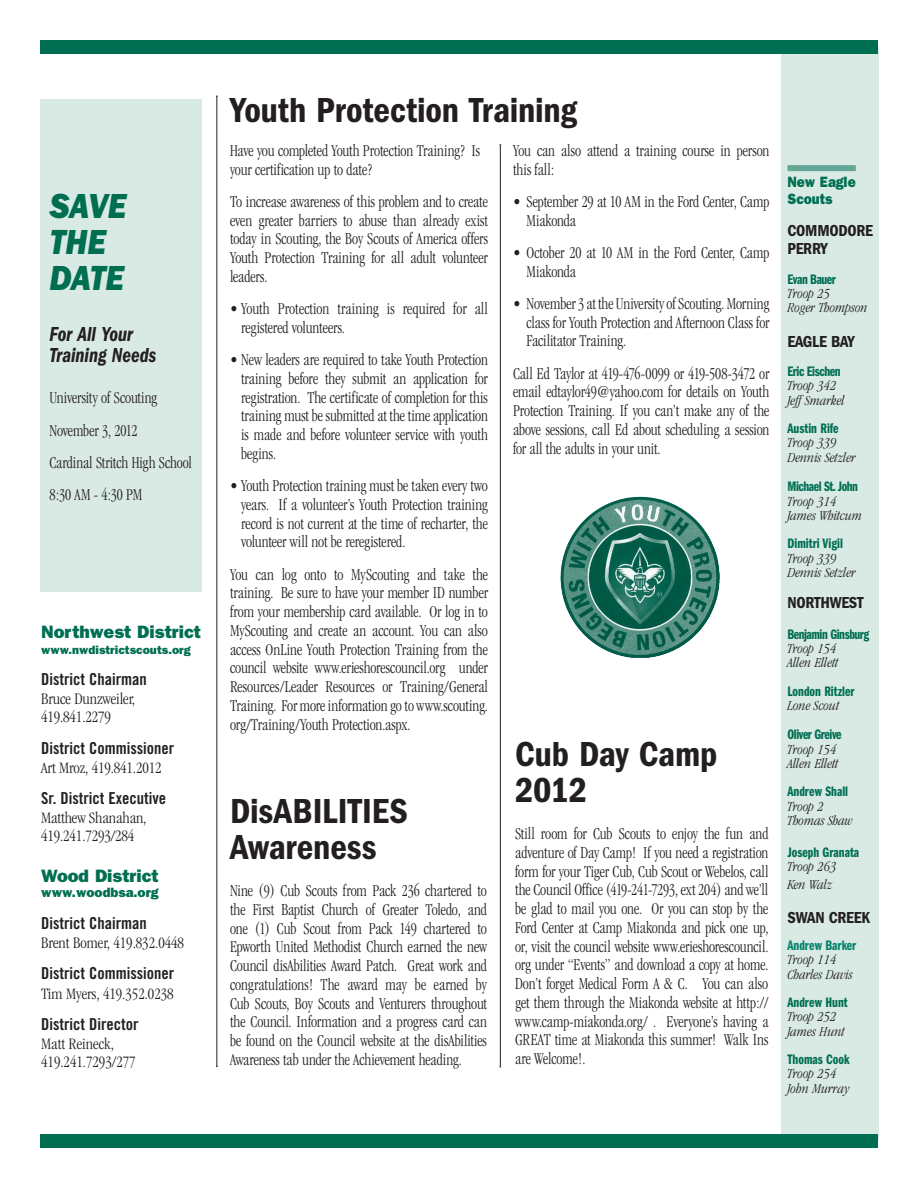
<style>
.page{position:relative;width:918px;height:1188px;background:#fff}
.page>*{position:absolute;margin:0;border:0;box-sizing:border-box;transform-origin:0 0}
.t1{font:600 condensed 36px/36px "Franklin Gothic";letter-spacing:-.005em;color:#231f20}
.t2{font:italic 800 36px/36px "Franklin Gothic";letter-spacing:-.01em;color:#006e51;scale:.9 1}
.t3{font:italic 600 condensed 21px/21px "Franklin Gothic";color:#231f20;scale:.9 1}
.t4{font:800 18px "Franklin Gothic";color:#006e51}
.t5{font:300 condensed 17.25px/18.8px "Garamond";color:#231f20;text-align:justify;scale:.9 1}
.t6{font:300 condensed 16.5px/18px "Garamond";letter-spacing:-.005em;color:#231f20}
.t7{font:16.5px "Trade Gothic Bold Cond Twenty";color:#231f20}
.t8{font:600 condensed 16.5px/18px "Franklin Gothic";letter-spacing:-.015em;color:#231f20}
.t9{font:800 15px/16.5px "Franklin Gothic";color:#006e51;scale:.9 1}
.t10{font:italic 300 condensed 14.25px/14.2px "Garamond";color:#231f20}
.t11{font:14.25px "Franklin Gothic Demi Cmpr";color:#006e51}
.t12{font:14.25px "Franklin Gothic Demi Cmpr";letter-spacing:-.03em;color:#006e51}
.t13{font:14.25px "Franklin Gothic Demi Cmpr";color:#048269}
.t14{font:800 13.5px "Franklin Gothic";color:#006e51}
.t15{font:800 12px "Franklin Gothic";color:#006e51}
</style>
<div class="page">
<div style="left:40px;top:40px;width:838px;height:14px;background:#006e51"></div>
<div style="left:782px;top:46px;width:97px;height:1094px;background:#d9eae5"></div>
<div style="left:788px;top:165px;width:68px;height:6px;background:#64a796"></div>
<div style="left:41px;top:41px;width:837px;height:13px;background:#006e51"></div>
<div style="left:41px;top:1134px;width:837px;height:14px;background:#006e51"></div>
<hr style="left:217px;top:96px;width:1px;height:970px;background:#231f20">
<hr style="left:500px;top:145px;width:1px;height:922px;background:#231f20">
<img style="left:561px;top:497px;width:159px;height:161px">
<div style="left:40px;top:99px;width:162px;height:493px;background:#d9eae5"></div>
<h1 class="t2" style="left:50px;top:188px;width:87px">SAVE<br>THE<br>DATE</h1>
<p class="t3" style="left:50px;top:324px;width:120px">For All Your<br>Training Needs</p>
<p class="t5" style="left:50px;top:382px;width:160px;line-height:32.2px;text-align:left">University of Scouting<br>November 3, 2012<br>Cardinal Stritch High School<br>8:30 AM - 4:30 PM</p>
<p class="t4" style="left:41px;top:621px;width:161px">Northwest District</p>
<p class="t15" style="left:41px;top:642px;width:151px">www.nwdistrictscouts.org</p>
<p class="t7" style="left:41px;top:669px;width:107px">District Chairman</p>
<p class="t6" style="left:41px;top:690px;width:95px">Bruce Dunzweiler,<br>419.841.2279</p>
<p class="t7" style="left:41px;top:738px;width:135px">District Commissioner</p>
<p class="t6" style="left:41px;top:759px;width:122px">Art Mroz, 419.841.2012</p>
<p class="t7" style="left:41px;top:788px;width:127px">Sr. District Executive</p>
<p class="t6" style="left:41px;top:809px;width:107px">Matthew Shanahan,<br>419.241.7293/284</p>
<p class="t4" style="left:41px;top:865px;width:119px">Wood District</p>
<p class="t14" style="left:41px;top:885px;width:119px">www.woodbsa.org</p>
<p class="t7" style="left:41px;top:913px;width:107px">District Chairman</p>
<p class="t6" style="left:41px;top:934px;width:144px">Brent Bomer, 419.832.0448</p>
<p class="t7" style="left:41px;top:964px;width:135px">District Commissioner</p>
<p class="t6" style="left:41px;top:984px;width:134px">Tim Myers, 419.352.0238</p>
<p class="t7" style="left:41px;top:1014px;width:99px">District Director</p>
<p class="t6" style="left:41px;top:1035px;width:96px">Matt Reineck,<br>419.241.7293/277</p>
<h1 class="t1" style="left:230px;top:92px;width:348px">Youth Protection Training</h1>
<p class="t5" style="left:230px;top:141px;width:279px">Have you completed Youth Protection Training? Is your certification up to date?</p>
<p class="t5" style="left:230px;top:192px;width:288px">To increase awareness of this problem and to create even greater barriers to abuse than already exist today in Scouting, the Boy Scouts of America offers Youth Protection Training for all adult volunteer leaders.</p>
<p class="t5" style="left:241px;top:299px;width:276px;text-indent:-11px">• Youth Protection training is required for all registered volunteers.</p>
<p class="t5" style="left:241px;top:350px;width:276px;text-indent:-11px">• New leaders are required to take Youth Protection training before they submit an application for registration. The certificate of completion for this training must be submitted at the time application is made and before volunteer service with youth begins.</p>
<p class="t5" style="left:241px;top:476px;width:276px;text-indent:-11px">• Youth Protection training must be taken every two years. If a volunteer’s Youth Protection training record is not current at the time of recharter, the volunteer will not be reregistered.</p>
<p class="t5" style="left:230px;top:565px;width:288px">You can log onto to MyScouting and take the training. Be sure to have your member ID number from your membership card available. Or log in to MyScouting and create an account. You can also access OnLine Youth Protection Training from the council website www.erieshorescouncil.org under Resources/Leader Resources or Training/General Training. For more information go to www.scouting. org/Training/Youth Protection.aspx.</p>
<h1 class="t1" style="left:230px;top:793px;width:179px">DisABILITIES<br>Awareness</h1>
<p class="t5" style="left:230px;top:881px;width:287px">Nine (9) Cub Scouts from Pack 236 chartered to the First Baptist Church of Greater Toledo, and one (1) Cub Scout from Pack 149 chartered to Epworth United Methodist Church earned the new Council disAbilities Award Patch. Great work and congratulations! The award may be earned by Cub Scouts, Boy Scouts and Venturers throughout the Council. Information and a progress card can be found on the Council website at the disAbilities Awareness tab under the Achievement heading.</p>
<p class="t5" style="left:513px;top:141px;width:286px">You can also attend a training course in person this fall:</p>
<p class="t5" style="left:527px;top:192px;width:271px;text-indent:-14px">• September 29 at 10 AM in the Ford Center, Camp<br>Miakonda</p>
<p class="t5" style="left:527px;top:243px;width:271px;text-indent:-14px">• October 20 at 10 AM in the Ford Center, Camp<br>Miakonda</p>
<p class="t5" style="left:527px;top:294px;width:271px;text-indent:-14px">• November 3 at the University of Scouting. Morning class for Youth Protection and Afternoon Class for Facilitator Training.</p>
<p class="t5" style="left:513px;top:364px;width:286px">Call Ed Taylor at 419-476-0099 or 419-508-3472 or email edtaylor49@yahoo.com for details on Youth Protection Training. If you can’t make any of the above sessions, call Ed about scheduling a session for all the adults in your unit.</p>
<h1 class="t1" style="left:515px;top:736px;width:204px">Cub Day Camp<br>2012</h1>
<p class="t5" style="left:515px;top:824px;width:283px">Still room for Cub Scouts to enjoy the fun and adventure of Day Camp! If you need a registration form for your Tiger Cub, Cub Scout or Webelos, call the Council Office (419-241-7293, ext 204) and we’ll be glad to mail you one. Or you can stop by the Ford Center at Camp Miakonda and pick one up, or, visit the council website www.erieshorescouncil. org under “Events” and download a copy at home.<br>Don’t forget Medical Form A &amp; C. You can also get them through the Miakonda website at http:// www.camp-miakonda.org/ . Everyone’s having a GREAT time at Miakonda this summer! Walk Ins are Welcome!.</p>
<p class="t9" style="left:788px;top:174px;width:77px">New Eagle<br>Scouts</p>
<p class="t8" style="left:788px;top:222px;width:87px">COMMODORE<br>PERRY</p>
<p class="t12" style="left:788px;top:271px;width:50px">Evan Bauer</p>
<p class="t10" style="left:788px;top:286px;width:82px">Troop 25<br>Roger Thompson</p>
<p class="t8" style="left:788px;top:332px;width:69px">EAGLE BAY</p>
<p class="t12" style="left:788px;top:364px;width:55px">Eric Eischen</p>
<p class="t10" style="left:788px;top:379px;width:59px">Troop 342<br>Jeff Smarkel</p>
<p class="t11" style="left:788px;top:421px;width:53px">Austin Rife</p>
<p class="t10" style="left:788px;top:436px;width:70px">Troop 339<br>Dennis Setzler</p>
<p class="t12" style="left:788px;top:479px;width:72px">Michael St. John</p>
<p class="t10" style="left:788px;top:494px;width:76px">Troop 314<br>James Whitcum</p>
<p class="t11" style="left:788px;top:536px;width:57px">Dimitri Vigil</p>
<p class="t10" style="left:788px;top:551px;width:70px">Troop 339<br>Dennis Setzler</p>
<p class="t8" style="left:788px;top:594px;width:78px">NORTHWEST</p>
<p class="t12" style="left:788px;top:626px;width:83px">Benjamin Ginsburg</p>
<p class="t10" style="left:788px;top:641px;width:52px">Troop 154<br>Allen Ellett</p>
<p class="t11" style="left:788px;top:683px;width:69px">London Ritzler</p>
<p class="t10" style="left:788px;top:698px;width:53px">Lone Scout</p>
<p class="t12" style="left:788px;top:727px;width:56px">Oliver Greive</p>
<p class="t10" style="left:788px;top:742px;width:52px">Troop 154<br>Allen Ellett</p>
<p class="t11" style="left:788px;top:784px;width:62px">Andrew Shall</p>
<p class="t10" style="left:788px;top:799px;width:67px">Troop 2<br>Thomas Shaw</p>
<p class="t11" style="left:788px;top:845px;width:73px">Joseph Granata</p>
<p class="t10" style="left:788px;top:858px;width:51px;line-height:18px">Troop 263<br>Ken Walz</p>
<p class="t8" style="left:788px;top:908px;width:84px">SWAN CREEK</p>
<p class="t13" style="left:788px;top:937px;width:70px">Andrew Barker</p>
<p class="t10" style="left:788px;top:953px;width:67px">Troop 114<br>Charles Davis</p>
<p class="t11" style="left:788px;top:994px;width:62px">Andrew Hunt</p>
<p class="t10" style="left:788px;top:1010px;width:59px">Troop 252<br>James Hunt</p>
<p class="t11" style="left:788px;top:1051px;width:64px">Thomas Cook</p>
<p class="t10" style="left:788px;top:1067px;width:64px">Troop 254<br>John Murray</p>
</div>
